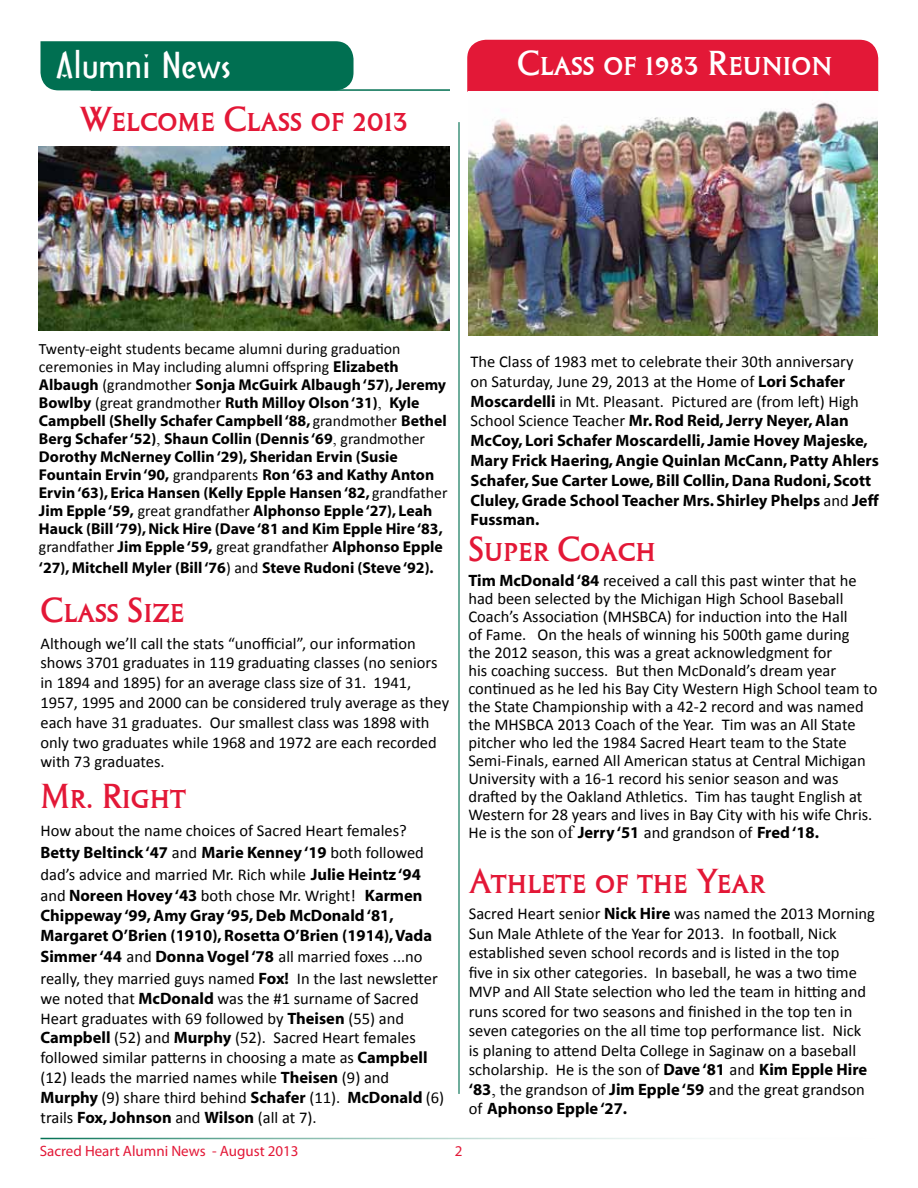
<style>
.page{position:relative;width:918px;height:1188px;background:#fff}
.page>*{position:absolute;margin:0;border:0;box-sizing:border-box;transform-origin:0 0}
.t1{font:36px "Columna Sol SCD";color:#e31837}
.t2{font:36px "Columna Sol SCD";color:#fff}
.t3{font:36px "Arcane Broad";color:#fff}
.t4{font:16.5px/19.8px "Calibri";color:#000}
.t5{font:700 16.5px/19.8px "Myriad";color:#000}
.t6{font:700 15.75px/18px "Myriad";color:#000}
.t7{font:15.75px/18px "Calibri";color:#000}
.t8{font:15px "Myriad Pro";color:#e31837}
.s1{font-family:"Myriad";font-weight:700}
.s2{font-family:"Calibri";font-weight:400}
.s3{font-family:"Times New Roman";font-weight:400}
.s4{font-family:"Times New Roman";font-size:18px}
</style>
<div class="page">
<div style="left:467px;top:39px;width:412px;height:53px;background:#e31837"></div>
<div style="left:40px;top:41px;width:314px;height:49px;background:#006f51"></div>
<hr style="left:91px;top:89px;width:359px;height:2px;background:#006f51">
<hr style="left:458px;top:122px;width:2px;height:972px;background:#006f51">
<img style="left:39px;top:147px;width:411px;height:183px">
<img style="left:468px;top:102px;width:410px;height:233px">
<h1 class="t3" style="left:56px;top:44px;width:177px">Alumni News</h1>
<h1 class="t1" style="left:80px;top:100px;width:329px">Welcome Class of 2013</h1>
<h1 class="t2" style="left:517px;top:44px;width:317px">Class of 1983 Reunion</h1>
<p class="t7" style="left:39px;top:339px;width:363px">Twenty-eight students became alumni during graduation ceremonies in May including alumni offspring <span class="s1">Elizabeth</span></p>
<p class="t6" style="left:39px;top:376px;width:410px">Albaugh <span class="s2">(grandmother</span> Sonja McGuirk Albaugh ‘57), Jeremy Bowlby <span class="s2">(great grandmother</span> Ruth Milloy Olson ‘31)<span class="s3">,</span> Kyle Campbell (Shelly Schafer Campbell ‘88, <span class="s2">grandmother</span> Bethel Berg Schafer ‘52)<span class="s3">,</span> Shaun Collin (Dennis ‘69<span class="s3">,</span> <span class="s2">grandmother </span>Dorothy McNerney Collin ‘29), Sheridan Ervin (Susie Fountain Ervin ‘90, <span class="s2">grandparents</span> Ron ‘63 and Kathy Anton Ervin ‘63), Erica Hansen (Kelly Epple Hansen ‘82, <span class="s2">grandfather </span>Jim Epple ‘59, <span class="s2">great grandfather</span> Alphonso Epple ‘27), Leah Hauck (Bill ‘79), Nick Hire (Dave ‘81 and Kim Epple Hire ‘83,</p>
<p class="t7" style="left:39px;top:537px;width:405px">grandfather <span class="s1">Jim Epple ‘59,</span> great grandfather <span class="s1">Alphonso Epple</span></p>
<p class="t6" style="left:39px;top:560px;width:396px">‘27), Mitchell Myler (Bill ‘76<span class="s2">) and</span> Steve Rudoni (Steve ‘92).</p>
<h1 class="t1" style="left:40px;top:591px;width:145px">Class Size</h1>
<p class="t4" style="left:40px;top:632px;width:410px">Although we’ll call the stats “unofficial”, our information shows 3701 graduates in 119 graduating classes (no seniors in 1894 and 1895) for an average class size of 31. 1941, 1957, 1995 and 2000 can be considered truly average as they each have 31 graduates. Our smallest class was 1898 with only two graduates while 1968 and 1972 are each recorded with 73 graduates.</p>
<h1 class="t1" style="left:40px;top:777px;width:147px">Mr. Right</h1>
<p class="t4" style="left:40px;top:820px;width:368px">How about the name choices of Sacred Heart females?</p>
<p class="t5" style="left:40px;top:843px;width:385px">Betty Beltinck ‘47 <span class="s2">and</span> Marie Kenney ‘19 <span class="s2">both followed</span></p>
<p class="t4" style="left:40px;top:863px;width:384px;line-height:21.6px">dad’s advice and married Mr. Rich while <span class="s1">Julie Heintz ‘94 </span>and <span class="s1">Noreen Hovey ‘43</span> both chose Mr. Wright! <span class="s1">Karmen</span></p>
<p class="t5" style="left:41px;top:906px;width:393px">Chippeway ‘99, Amy Gray ‘95, Deb McDonald ‘81,<br>Margaret O’Brien (1910), Rosetta O’Brien (1914), Vada</p>
<p class="t4" style="left:41px;top:945px;width:399px;line-height:21.6px"><span class="s1">Simmer ‘44</span> and <span class="s1">Donna Vogel ‘78</span> all married foxes ...no really, they married guys named <span class="s1">Fox!</span> In the last newsletter</p>
<p class="t4" style="left:41px;top:988px;width:405px">we noted that <span class="s1">McDonald</span> was the #1 surname of Sacred Heart graduates with 69 followed by <span class="s1">Theisen</span> (55) and <span class="s1">Campbell</span> (52) and <span class="s1">Murphy</span> (52). Sacred Heart females followed similar patterns in choosing a mate as <span class="s1">Campbell </span>(12) leads the married names while <span class="s1">Theisen</span> (9) and <span class="s1">Murphy</span> (9) share third behind <span class="s1">Schafer</span> (11). <span class="s1">McDonald</span> (6) trails <span class="s1">Fox, Johnson</span> and <span class="s1">Wilson</span> (all at 7).</p>
<p class="t4" style="left:471px;top:351px;width:390px">The Class of 1983 met to celebrate their 30th anniversary on Saturday, June 29, 2013 at the Home of <span class="s1">Lori Schafer<br>Moscardelli</span> in Mt. Pleasant. Pictured are (from left) High</p>
<p class="t5" style="left:471px;top:412px;width:410px"><span class="s2">School Science Teacher</span> Mr. Rod Reid, Jerry Neyer, Alan McCoy, Lori Schafer Moscardelli, Jamie Hovey Majeske, Mary Frick Haering, Angie Quinlan McCann, Patty Ahlers Schafer, Sue Carter Lowe, Bill Collin, Dana Rudoni, Scott Cluley, Grade School Teacher Mrs. Shirley Phelps <span class="s2">and</span> Jeff Fussman.</p>
<h1 class="t1" style="left:468px;top:530px;width:189px">Super Coach</h1>
<p class="t4" style="left:468px;top:570px;width:411px;line-height:18px"><span class="s1">Tim McDonald ‘84</span> received a call this past winter that he had been selected by the Michigan High School Baseball Coach’s Association (MHSBCA) for induction into the Hall<br>of Fame. On the heals of winning his 500th game during<br>the 2012 season, this was a great acknowledgment for<br>his coaching success. But then McDonald’s dream year continued as he led his Bay City Western High School team to the State Championship with a 42-2 record and was named the MHSBCA 2013 Coach of the Year. Tim was an All State pitcher who led the 1984 Sacred Heart team to the State Semi-Finals, earned All American status at Central Michigan University with a 16-1 record his senior season and was drafted by the Oakland Athletics. Tim has taught English at Western for 28 years and lives in Bay City with his wife Chris.<br>He is the son <span class="s4">of</span> <span class="s1">Jerry ‘51</span> and grandson of <span class="s1">Fred ‘18.</span></p>
<h1 class="t1" style="left:469px;top:862px;width:298px">Athlete of the Year</h1>
<p class="t4" style="left:469px;top:903px;width:408px">Sacred Heart senior <span class="s1">Nick Hire</span> was named the 2013 Morning Sun Male Athlete of the Year for 2013. In football, Nick established seven school records and is listed in the top<br>five in six other categories. In baseball, he was a two time MVP and All State selection who led the team in hitting and runs scored for two seasons and finished in the top ten in seven categories on the all time top performance list. Nick is planing to attend Delta College in Saginaw on a baseball scholarship. He is the son of <span class="s1">Dave ‘81</span> and <span class="s1">Kim Epple Hire ‘83</span><span class="s4">,</span> the grandson of <span class="s1">Jim Epple ‘59</span> and the great grandson</p>
<p class="t5" style="left:469px;top:1099px;width:160px"><span class="s2">of</span> Aphonso Epple ‘27.</p>
<p class="t8" style="left:40px;top:1141px;width:260px">Sacred Heart Alumni News - August 2013</p>
<p class="t8" style="left:455px;top:1141px;width:9px">2</p>
</div>
